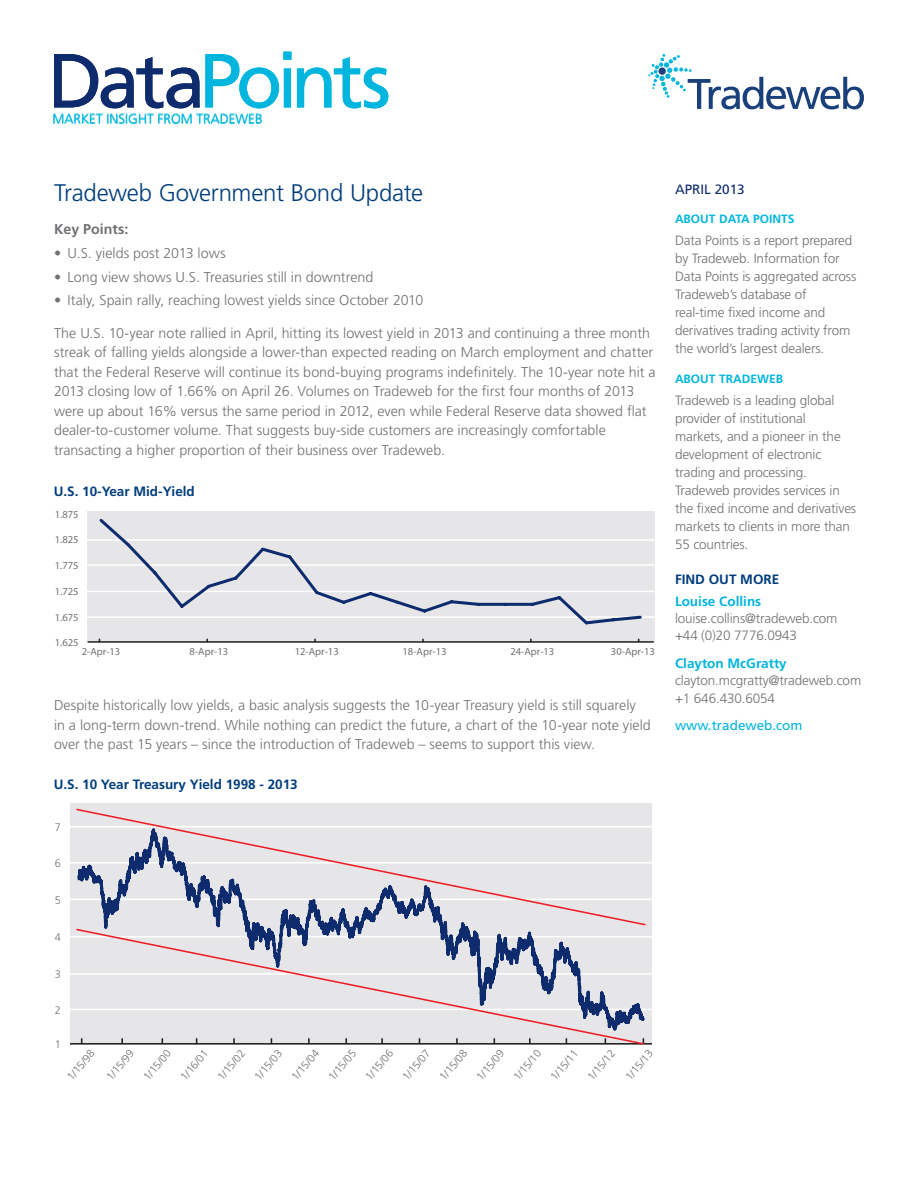
<style>
.page{position:relative;width:918px;height:1188px;background:#fff}
.page>*{position:absolute;margin:0;border:0;box-sizing:border-box;transform-origin:0 0}
.t1{font:76.5px "Frutiger";letter-spacing:-.075em;color:#00b6de}
.t2{font:300 24px "Frutiger";letter-spacing:-.01em;color:#013d7d}
.Body{font:300 14.25px/19.5px "Frutiger";color:#717074}
.Body-2{font:700 14.25px "Frutiger";color:#717074}
.side_type{font:300 13.5px/18px "Frutiger";letter-spacing:-.01em;color:#717074}
.chart_sub{font:700 13.5px "Frutiger";color:#013d7d}
.t3{font:300 13.5px "Frutiger";color:#00b6de}
.side_type-2{font:13.5px "Frutiger";color:#00b4e0}
.side_head{font:700 13.5px "Frutiger";color:#013d7d}
.t4{font:13.5px "Frutiger";color:#0d2b6d}
.side_head-2{font:700 12px "Frutiger";color:#00b6de}
.Body-3{font:700 12px "Frutiger";color:#00b6de}
.t5{font:300 10.95px "Frutiger LT Std";color:#717074}
.t6{font:10.5px "Myriad Pro";color:#717074}
.s1{color:#0d2b6d}
.s2{font-weight:700;color:#00b4e0}
</style>
<div class="page">
<svg style="left:648px;top:54px;width:216px;height:55px"></svg>
<div style="left:70px;top:804px;width:582px;height:240px;background:#e6e6e8"></div>
<hr style="left:67px;top:862px;width:590px;height:2px;background:#fff">
<hr style="left:67px;top:826px;width:590px;height:1px;background:#fff">
<hr style="left:67px;top:899px;width:590px;height:1px;background:#fff">
<hr style="left:67px;top:936px;width:590px;height:1px;background:#fff">
<hr style="left:67px;top:973px;width:590px;height:2px;background:#fff">
<hr style="left:67px;top:1009px;width:590px;height:1px;background:#fff">
<hr style="left:70px;top:1043px;width:582px;height:2px;background:#231f20">
<svg style="left:75px;top:808px;width:572px;height:237px"></svg>
<div style="left:87px;top:511px;width:567px;height:131px;background:#e6e6e8"></div>
<hr style="left:86px;top:539px;width:571px;height:2px;background:#fff">
<hr style="left:86px;top:564px;width:571px;height:2px;background:#fff">
<hr style="left:86px;top:591px;width:571px;height:1px;background:#fff">
<hr style="left:86px;top:616px;width:571px;height:2px;background:#fff">
<hr style="left:88px;top:641px;width:566px;height:2px;background:#231f20">
<svg style="left:99px;top:519px;width:543px;height:106px"></svg>
<p class="t1" style="left:48px;top:36px;width:345px"><span class="s1">Data</span>Points</p>
<p class="t3" style="left:53px;top:111px;width:212px">MARKET INSIGHT FROM TRADEWEB</p>
<p class="t2" style="left:54px;top:179px;width:371px">Tradeweb Government Bond Update</p>
<p class="Body-2" style="left:54px;top:221px;width:76px">Key Points:</p>
<p class="Body" style="left:54px;top:243px;width:173px">• U.S. yields post 2013 lows</p>
<p class="Body" style="left:54px;top:267px;width:321px">• Long view shows U.S. Treasuries still in downtrend</p>
<p class="Body" style="left:54px;top:291px;width:371px">• Italy, Spain rally, reaching lowest yields since October 2010</p>
<p class="Body" style="left:54px;top:323px;width:603px">The U.S. 10-year note rallied in April, hitting its lowest yield in 2013 and continuing a three month streak of falling yields alongside a lower-than expected reading on March employment and chatter that the Federal Reserve will continue its bond-buying programs indefinitely. The 10-year note hit a 2013 closing low of 1.66% on April 26. Volumes on Tradeweb for the first four months of 2013 were up about 16% versus the same period in 2012, even while Federal Reserve data showed flat dealer-to-customer volume. That suggests buy-side customers are increasingly comfortable transacting a higher proportion of their business over Tradeweb.</p>
<p class="chart_sub" style="left:54px;top:483px;width:143px">U.S. 10-Year Mid-Yield</p>
<p class="t6" style="left:55px;top:508px;width:25px">1.875</p>
<p class="t6" style="left:55px;top:533px;width:25px">1.825</p>
<p class="t6" style="left:55px;top:559px;width:25px">1.775</p>
<p class="t6" style="left:55px;top:585px;width:25px">1.725</p>
<p class="t6" style="left:55px;top:611px;width:25px">1.675</p>
<p class="t6" style="left:55px;top:636px;width:25px">1.625</p>
<p class="t6" style="left:82px;top:645px;width:40px">2-Apr-13</p>
<p class="t6" style="left:190px;top:645px;width:40px">8-Apr-13</p>
<p class="t6" style="left:295px;top:645px;width:46px">12-Apr-13</p>
<p class="t6" style="left:403px;top:645px;width:45px">18-Apr-13</p>
<p class="t6" style="left:510px;top:645px;width:45px">24-Apr-13</p>
<p class="t6" style="left:611px;top:645px;width:45px">30-Apr-13</p>
<p class="Body" style="left:54px;top:696px;width:598px">Despite historically low yields, a basic analysis suggests the 10-year Treasury yield is still squarely<br>in a long-term down-trend. While nothing can predict the future, a chart of the 10-year note yield over the past 15 years – since the introduction of Tradeweb – seems to support this view.</p>
<p class="chart_sub" style="left:54px;top:777px;width:246px">U.S. 10 Year Treasury Yield 1998 - 2013</p>
<p class="t5" style="left:55px;top:821px;width:8px">7</p>
<p class="t5" style="left:55px;top:857px;width:8px">6</p>
<p class="t5" style="left:55px;top:894px;width:8px">5</p>
<p class="t5" style="left:55px;top:931px;width:8px">4</p>
<p class="t5" style="left:55px;top:968px;width:8px">3</p>
<p class="t5" style="left:55px;top:1004px;width:8px">2</p>
<p class="t5" style="left:55px;top:1038px;width:8px">1</p>
<p class="t5" style="left:64px;top:1075px;width:38px;rotate:-50deg">1/15/98</p>
<p class="t5" style="left:104px;top:1075px;width:38px;rotate:-50deg">1/15/99</p>
<p class="t5" style="left:141px;top:1075px;width:38px;rotate:-50deg">1/15/00</p>
<p class="t5" style="left:178px;top:1075px;width:38px;rotate:-50deg">1/16/01</p>
<p class="t5" style="left:215px;top:1075px;width:38px;rotate:-50deg">1/15/02</p>
<p class="t5" style="left:252px;top:1075px;width:38px;rotate:-50deg">1/15/03</p>
<p class="t5" style="left:289px;top:1075px;width:38px;rotate:-50deg">1/15/04</p>
<p class="t5" style="left:326px;top:1075px;width:38px;rotate:-50deg">1/15/05</p>
<p class="t5" style="left:363px;top:1075px;width:38px;rotate:-50deg">1/15/06</p>
<p class="t5" style="left:400px;top:1075px;width:38px;rotate:-50deg">1/15/07</p>
<p class="t5" style="left:437px;top:1075px;width:38px;rotate:-50deg">1/15/08</p>
<p class="t5" style="left:474px;top:1075px;width:38px;rotate:-50deg">1/15/09</p>
<p class="t5" style="left:511px;top:1075px;width:38px;rotate:-50deg">1/15/10</p>
<p class="t5" style="left:548px;top:1075px;width:38px;rotate:-50deg">1/15/11</p>
<p class="t5" style="left:585px;top:1075px;width:38px;rotate:-50deg">1/15/12</p>
<p class="t5" style="left:623px;top:1075px;width:38px;rotate:-50deg">1/15/13</p>
<p class="t4" style="left:675px;top:181px;width:71px">APRIL 2013</p>
<p class="side_head-2" style="left:675px;top:212px;width:121px">ABOUT DATA POINTS</p>
<p class="side_type" style="left:675px;top:232px;width:183px">Data Points is a report prepared by Tradeweb. Information for<br>Data Points is aggregated across<br>Tradeweb’s database of real-time fixed income and derivatives trading activity from the world’s largest dealers.</p>
<p class="Body-3" style="left:675px;top:371px;width:110px">ABOUT TRADEWEB</p>
<p class="side_type" style="left:675px;top:391px;width:183px">Tradeweb is a leading global provider of institutional markets, and a pioneer in the development of electronic trading and processing.<br>Tradeweb provides services in the fixed income and derivatives markets to clients in more than<br>55 countries.</p>
<p class="side_head" style="left:675px;top:572px;width:106px">FIND OUT MORE</p>
<p class="side_type" style="left:675px;top:593px;width:164px;line-height:17.2px"><span class="s2">Louise Collins </span>louise.collins@tradeweb.com +44 (0)20 7776.0943</p>
<p class="side_type" style="left:675px;top:655px;width:188px;line-height:17.2px"><span class="s2">Clayton McGratty </span>clayton.mcgratty@tradeweb.com +1 646.430.6054</p>
<p class="side_type-2" style="left:675px;top:718px;width:129px">www.tradeweb.com</p>
</div>
